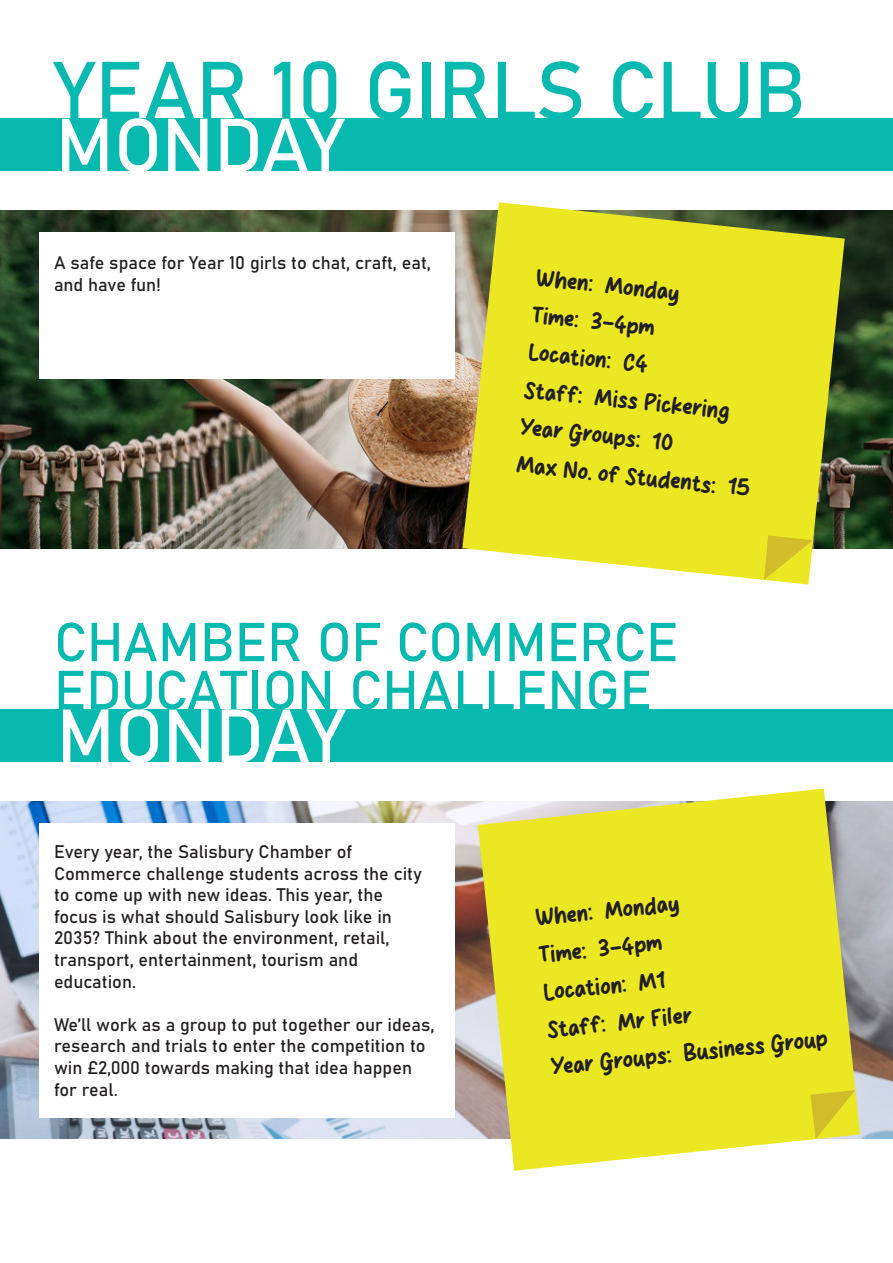
<style>
.page{position:relative;width:893px;height:1263px;background:#fff}
.page>*{position:absolute;margin:0;border:0;box-sizing:border-box;transform-origin:0 0}
.t1{font:81px "Bahnschrift";color:#08b9af}
.t2{font:75px "Bahnschrift";letter-spacing:-.01em;color:#fff}
.t3{font:54px "Bahnschrift";letter-spacing:-.005em;color:#08b9af}
.t4{font:24px "Milku";color:#231f20}
.t5{font:18px/21.6px "Bahnschrift";color:#231f20}
</style>
<div class="page">
<img style="left:0;top:210px;width:893px;height:338px">
<div style="left:0;top:119px;width:893px;height:52px;background:#08b9af"></div>
<svg style="left:462px;top:202px;width:383px;height:382px;background:#dddb36"></svg>
<svg style="left:764px;top:535px;width:49px;height:45px;background:#e0d42d"></svg>
<div style="left:39px;top:232px;width:415px;height:146px;background:#fff"></div>
<img style="left:0;top:801px;width:893px;height:338px">
<div style="left:0;top:709px;width:893px;height:52px;background:#08b9af"></div>
<svg style="left:478px;top:788px;width:382px;height:383px;background:#e7e341"></svg>
<svg style="left:810px;top:1090px;width:45px;height:49px;background:#ded32d"></svg>
<div style="left:39px;top:823px;width:415px;height:295px;background:#fff"></div>
<p class="t1" style="left:54px;top:29px;width:753px">YEAR 10 GIRLS CLUB</p>
<p class="t2" style="left:55px;top:89px;width:290px">MONDAY</p>
<p class="t5" style="left:54px;top:251px;width:379px">A safe space for Year 10 girls to chat, craft, eat, and have fun!</p>
<p class="t4" style="left:537px;top:266px;width:146px;rotate:6deg">When: Monday</p>
<p class="t4" style="left:533px;top:303px;width:125px;rotate:6deg">Time: 3-4pm</p>
<p class="t4" style="left:530px;top:340px;width:122px;rotate:6deg">Location: C4</p>
<p class="t4" style="left:526px;top:377px;width:208px;rotate:6deg">Staff: Miss Pickering</p>
<p class="t4" style="left:522px;top:415px;width:155px;rotate:6deg">Year Groups: 10</p>
<p class="t4" style="left:518px;top:452px;width:237px;rotate:6deg">Max No. of Students: 15</p>
<p class="t3" style="left:54px;top:601px;width:626px">CHAMBER OF COMMERCE</p>
<p class="t3" style="left:54px;top:649px;width:599px">EDUCATION CHALLENGE</p>
<p class="t2" style="left:57px;top:679px;width:290px">MONDAY</p>
<p class="t5" style="left:54px;top:839px;width:300px">Every year, the Salisbury Chamber of</p>
<p class="t5" style="left:54px;top:861px;width:369px">Commerce challenge students across the city to come up with new ideas. This year, the</p>
<p class="t5" style="left:54px;top:904px;width:339px">focus is what should Salisbury look like in<br>2035? Think about the environment, retail, transport, entertainment, tourism and</p>
<p class="t5" style="left:54px;top:969px;width:84px">education.</p>
<p class="t5" style="left:54px;top:1012px;width:382px">We’ll work as a group to put together our ideas, research and trials to enter the competition to win £2,000 towards making that idea happen for real.</p>
<p class="t4" style="left:534px;top:906px;width:146px;rotate:-6deg">When: Monday</p>
<p class="t4" style="left:538px;top:943px;width:125px;rotate:-6deg">Time: 3-4pm</p>
<p class="t4" style="left:542px;top:980px;width:125px;rotate:-6deg">Location: M1</p>
<p class="t4" style="left:546px;top:1018px;width:147px;rotate:-6deg">Staff: Mr Filer</p>
<p class="t4" style="left:550px;top:1055px;width:279px;rotate:-6deg">Year Groups: Business Group</p>
</div>
